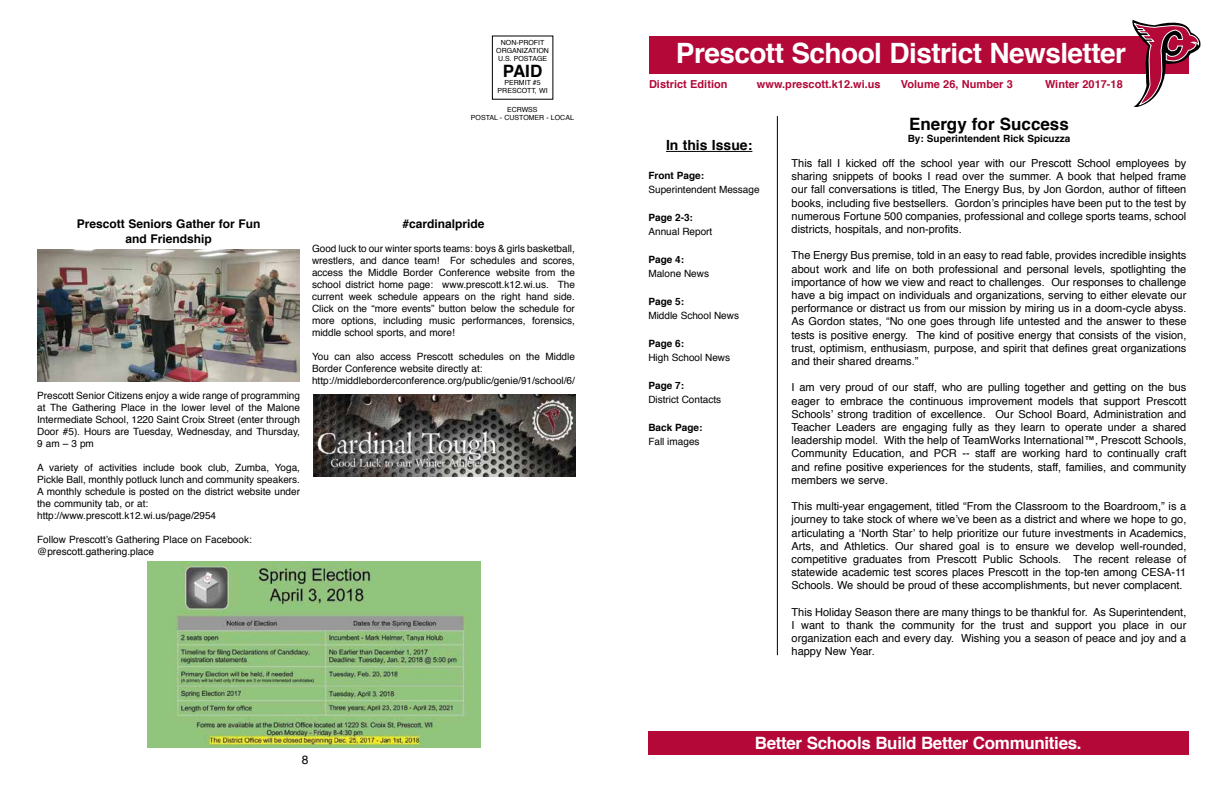
<style>
.page{position:relative;width:1224px;height:792px;background:#fff}
.page>*{position:absolute;margin:0;border:0;box-sizing:border-box;transform-origin:0 0}
.t1{font:700 28px "Helvetica";letter-spacing:-.02em;color:#fff}
.t2{font:700 17px "Helvetica";letter-spacing:-.02em;color:#fff}
.t3{font:700 17px "Helvetica";color:#000}
.t4{font:700 14px "Helvetica";color:#000}
.t5{font:700 12px/14.4px "Helvetica";color:#000;text-align:center}
.t6{font:12px "Helvetica";color:#000}
.t7{font:11px/13.2px "Helvetica";color:#000;text-align:justify}
.t8{font:700 11px "Helvetica";color:#b30838}
.t9{font:10px/12px "Helvetica";color:#000}
.t10{font:700 10px "Helvetica";color:#000}
.t11{font:7px/8px "Helvetica";color:#000;text-align:center}
</style>
<div class="page">
<div style="left:649px;top:36px;width:540px;height:37px;background:#b30838"></div>
<hr style="left:777px;top:116px;width:1px;height:539px;background:#000">
<hr style="left:666px;top:151px;width:86px;height:1px;background:#000">
<svg style="left:1130px;top:19px;width:71px;height:87px"></svg>
<div style="left:648px;top:731px;width:540px;height:24px;background:#b30838"></div>
<img style="left:37px;top:250px;width:262px;height:132px">
<img style="left:314px;top:394px;width:262px;height:83px">
<img style="left:148px;top:562px;width:332px;height:186px">
<p class="t11" style="left:496px;top:39px;width:54px">NON-PROFIT<br>ORGANIZATION<br>U.S. POSTAGE</p>
<h2 class="t3" style="left:503px;top:58px;width:41px">PAID</h2>
<p class="t11" style="left:498px;top:79px;width:51px">PERMIT #5<br>PRESCOTT, WI</p>
<p class="t11" style="left:471px;top:106px;width:104px">ECRWSS<br>POSTAL - CUSTOMER - LOCAL</p>
<p class="t5" style="left:77px;top:217px;width:185px">Prescott Seniors Gather for Fun and Friendship</p>
<p class="t9" style="left:37px;top:390px;width:264px;text-align:justify">Prescott Senior Citizens enjoy a wide range of programming at The Gathering Place in the lower level of the Malone Intermediate School, 1220 Saint Croix Street (enter through Door #5). Hours are Tuesday, Wednesday, and Thursday, 9 am – 3 pm</p>
<p class="t9" style="left:37px;top:462px;width:264px">A variety of activities include book club, Zumba, Yoga, Pickle Ball, monthly potluck lunch and community speakers.<br>A monthly schedule is posted on the district website under the community tab, or at: http://www.prescott.k12.wi.us/page/2954</p>
<p class="t9" style="left:37px;top:534px;width:216px">Follow Prescott’s Gathering Place on Facebook: @prescott.gathering.place</p>
<p class="t5" style="left:403px;top:217px;width:84px">#cardinalpride</p>
<p class="t9" style="left:312px;top:243px;width:264px;text-align:justify">Good luck to our winter sports teams: boys &amp; girls basketball, wrestlers, and dance team! For schedules and scores, access the Middle Border Conference website from the school district home page: www.prescott.k12.wi.us. The current week schedule appears on the right hand side.<br>Click on the “more events” button below the schedule for more options, including music performances, forensics, middle school sports, and more!</p>
<p class="t9" style="left:312px;top:351px;width:264px">You can also access Prescott schedules on the Middle<br>Border Conference website directly at: http://middleborderconference.org/public/genie/91/school/6/</p>
<p class="t6" style="left:302px;top:750px;width:8px">8</p>
<h1 class="t1" style="left:676px;top:30px;width:452px">Prescott School District Newsletter</h1>
<p class="t8" style="left:649px;top:75px;width:80px">District Edition</p>
<p class="t8" style="left:757px;top:75px;width:125px">www.prescott.k12.wi.us</p>
<p class="t8" style="left:901px;top:75px;width:113px">Volume 26, Number 3</p>
<p class="t8" style="left:1045px;top:75px;width:79px">Winter 2017-18</p>
<p class="t4" style="left:666px;top:134px;width:88px">In this Issue:</p>
<p class="t10" style="left:648px;top:168px;width:57px">Front Page:</p>
<p class="t9" style="left:648px;top:184px;width:113px">Superintendent Message</p>
<p class="t10" style="left:648px;top:210px;width:46px">Page 2-3:</p>
<p class="t9" style="left:648px;top:226px;width:65px">Annual Report</p>
<p class="t10" style="left:648px;top:252px;width:37px">Page 4:</p>
<p class="t9" style="left:648px;top:268px;width:62px">Malone News</p>
<p class="t10" style="left:648px;top:294px;width:37px">Page 5:</p>
<p class="t9" style="left:648px;top:310px;width:92px">Middle School News</p>
<p class="t10" style="left:648px;top:336px;width:37px">Page 6:</p>
<p class="t9" style="left:648px;top:352px;width:83px">High School News</p>
<p class="t10" style="left:648px;top:378px;width:37px">Page 7:</p>
<p class="t9" style="left:648px;top:394px;width:74px">District Contacts</p>
<p class="t10" style="left:648px;top:420px;width:55px">Back Page:</p>
<p class="t9" style="left:648px;top:436px;width:53px">Fall images</p>
<h2 class="t3" style="left:909px;top:110px;width:161px">Energy for Success</h2>
<p class="t10" style="left:908px;top:130px;width:164px">By: Superintendent Rick Spicuzza</p>
<p class="t7" style="left:792px;top:157px;width:396px">This fall I kicked off the school year with our Prescott School employees by sharing snippets of books I read over the summer. A book that helped frame our fall conversations is titled, The Energy Bus, by Jon Gordon, author of fifteen books, including five bestsellers. Gordon’s principles have been put to the test by numerous Fortune 500 companies, professional and college sports teams, school districts, hospitals, and non-profits.</p>
<p class="t7" style="left:792px;top:249px;width:396px">The Energy Bus premise, told in an easy to read fable, provides incredible insights about work and life on both professional and personal levels, spotlighting the importance of how we view and react to challenges. Our responses to challenge have a big impact on individuals and organizations, serving to either elevate our performance or distract us from our mission by miring us in a doom-cycle abyss.<br>As Gordon states, “No one goes through life untested and the answer to these tests is positive energy. The kind of positive energy that consists of the vision, trust, optimism, enthusiasm, purpose, and spirit that defines great organizations and their shared dreams.”</p>
<p class="t7" style="left:792px;top:381px;width:396px">I am very proud of our staff, who are pulling together and getting on the bus eager to embrace the continuous improvement models that support Prescott Schools’ strong tradition of excellence. Our School Board, Administration and Teacher Leaders are engaging fully as they learn to operate under a shared leadership model. With the help of TeamWorks International™, Prescott Schools, Community Education, and PCR -- staff are working hard to continually craft and refine positive experiences for the students, staff, families, and community members we serve.</p>
<p class="t7" style="left:792px;top:500px;width:396px">This multi-year engagement, titled “From the Classroom to the Boardroom,” is a journey to take stock of where we’ve been as a district and where we hope to go, articulating a ‘North Star’ to help prioritize our future investments in Academics, Arts, and Athletics. Our shared goal is to ensure we develop well-rounded, competitive graduates from Prescott Public Schools. The recent release of statewide academic test scores places Prescott in the top-ten among CESA-11<br>Schools. We should be proud of these accomplishments, but never complacent.</p>
<p class="t7" style="left:792px;top:606px;width:396px">This Holiday Season there are many things to be thankful for. As Superintendent, I want to thank the community for the trust and support you place in our organization each and every day. Wishing you a season of peace and joy and a happy New Year.</p>
<h2 class="t2" style="left:755px;top:730px;width:328px">Better Schools Build Better Communities.</h2>
</div>
